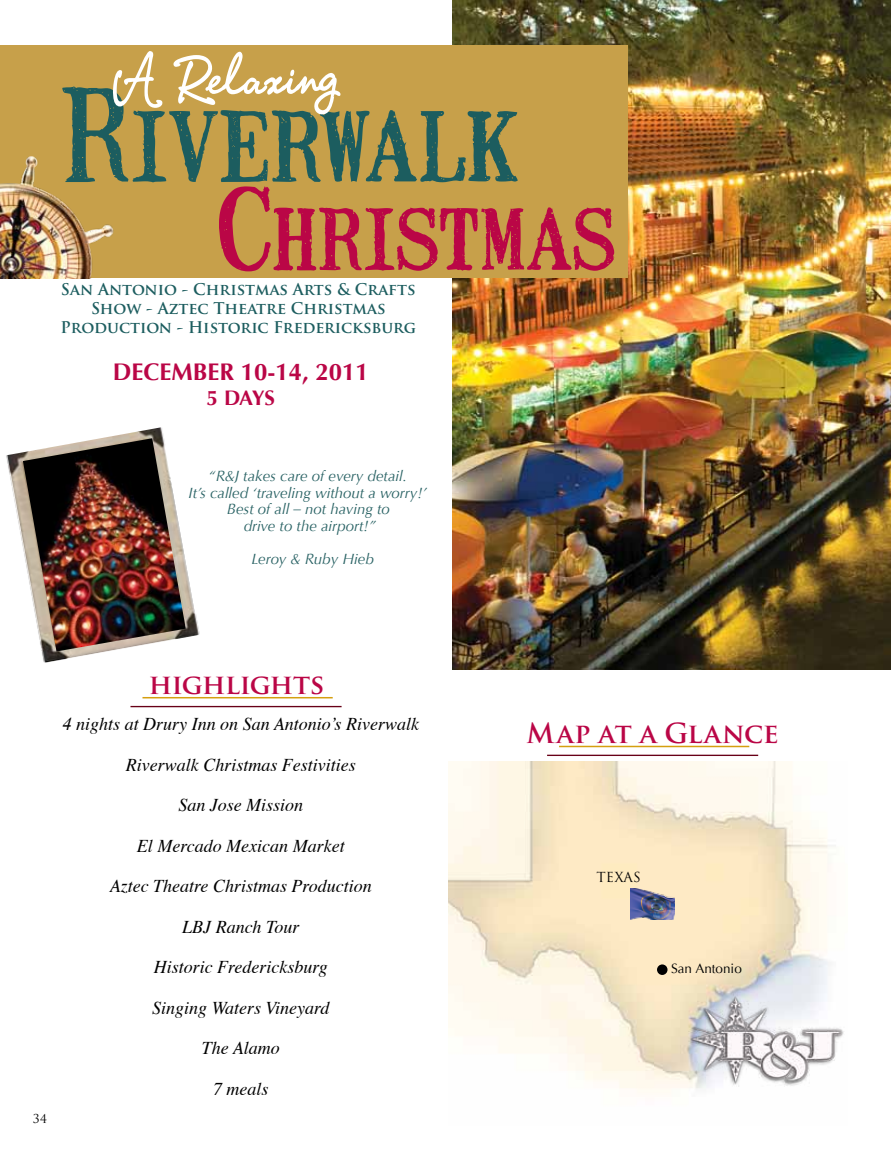
<style>
.page{position:relative;width:891px;height:1161px;background:#fff}
.page>*{position:absolute;margin:0;border:0;box-sizing:border-box;transform-origin:0 0}
.t1{font:120px "Mailart Rubberstamp";letter-spacing:-.03em;color:#1c5d5f}
.t2{font:105px "Mailart Rubberstamp";letter-spacing:-.02em;color:#ba0646}
.t3{font:60px "PR8 Charade";letter-spacing:-.01em;color:#fff}
.t4{font:700 27px "Trajan Pro";letter-spacing:.01em;color:#ba0646}
.t5{font:700 27px "Trajan Pro";letter-spacing:-.015em;color:#ba0646}
.t6{font:700 24px "Optima";color:#ba0646}
.t7{font:700 21px "Optima";color:#ba0646}
.t8{font:italic 18px "Times";color:#000}
.t9{font:700 15.75px/18.9px "Trajan Pro";color:#1c5d5f;text-align:center}
.t10{font:italic 15px/16.5px "Optima";color:#296264;text-align:center}
.t11{font:13.5px "Optima";color:#000}
.t12{font:13.5px "Trajan Pro";letter-spacing:.005em;color:#000}
.t13{font:12px "Trajan Pro";color:#000}
</style>
<div class="page">
<img style="left:453px;top:0;width:438px;height:669px">
<div style="left:0;top:45px;width:628px;height:232px;background:#c7a04a"></div>
<img style="left:6px;top:427px;width:194px;height:236px">
<img style="left:0;top:157px;width:157px;height:121px">
<hr style="left:131px;top:706px;width:211px;height:1px;background:#680017">
<hr style="left:142px;top:697px;width:191px;height:1px;background:#d59f0f">
<img style="left:448px;top:762px;width:388px;height:331px">
<img style="left:672px;top:975px;width:172px;height:118px">
<div style="left:657px;top:964px;width:11px;height:11px;background:#000;border-radius:50%"></div>
<img style="left:630px;top:888px;width:44px;height:31px">
<hr style="left:547px;top:755px;width:211px;height:1px;background:#680017">
<hr style="left:559px;top:746px;width:190px;height:1px;background:#d59f0f">
<img style="left:23px;top:438px;width:163px;height:213px">
<h3 class="t3" style="left:110px;top:34px;width:229px">A Relaxing</h3>
<h1 class="t1" style="left:60px;top:54px;width:462px">Riverwalk</h1>
<h2 class="t2" style="left:216px;top:159px;width:401px">Christmas</h2>
<p class="t9" style="left:60px;top:280px;width:357px">San Antonio - Christmas Arts &amp; Crafts<br>Show - Aztec Theatre Christmas<br>Production - Historic Fredericksburg</p>
<h3 class="t6" style="left:113px;top:358px;width:258px">DECEMBER 10-14, 2011</h3>
<p class="t7" style="left:207px;top:386px;width:70px">5 DAYS</p>
<p class="t10" style="left:189px;top:468px;width:239px">“R&amp;J takes care of every detail.<br>It’s called ‘traveling without a worry!’<br>Best of all – not having to<br>drive to the airport!”</p>
<p class="t10" style="left:252px;top:550px;width:124px">Leroy &amp; Ruby Hieb</p>
<p class="t13" style="left:33px;top:1111px;width:16px">34</p>
<h3 class="t5" style="left:149px;top:667px;width:177px">highlights</h3>
<p class="t8" style="left:63px;top:708px;width:358px">4 nights at Drury Inn on San Antonio’s Riverwalk</p>
<p class="t8" style="left:126px;top:749px;width:232px">Riverwalk Christmas Festivities</p>
<p class="t8" style="left:178px;top:789px;width:126px">San Jose Mission</p>
<p class="t8" style="left:137px;top:830px;width:209px">El Mercado Mexican Market</p>
<p class="t8" style="left:110px;top:870px;width:264px">Aztec Theatre Christmas Production</p>
<p class="t8" style="left:182px;top:911px;width:119px">LBJ Ranch Tour</p>
<p class="t8" style="left:154px;top:951px;width:176px">Historic Fredericksburg</p>
<p class="t8" style="left:152px;top:992px;width:179px">Singing Waters Vineyard</p>
<p class="t8" style="left:202px;top:1032px;width:80px">The Alamo</p>
<p class="t8" style="left:213px;top:1073px;width:57px">7 meals</p>
<h3 class="t4" style="left:526px;top:716px;width:254px">Map at a Glance</h3>
<p class="t12" style="left:596px;top:869px;width:46px">TEXAS</p>
<p class="t11" style="left:671px;top:961px;width:72px">San Antonio</p>
</div>
